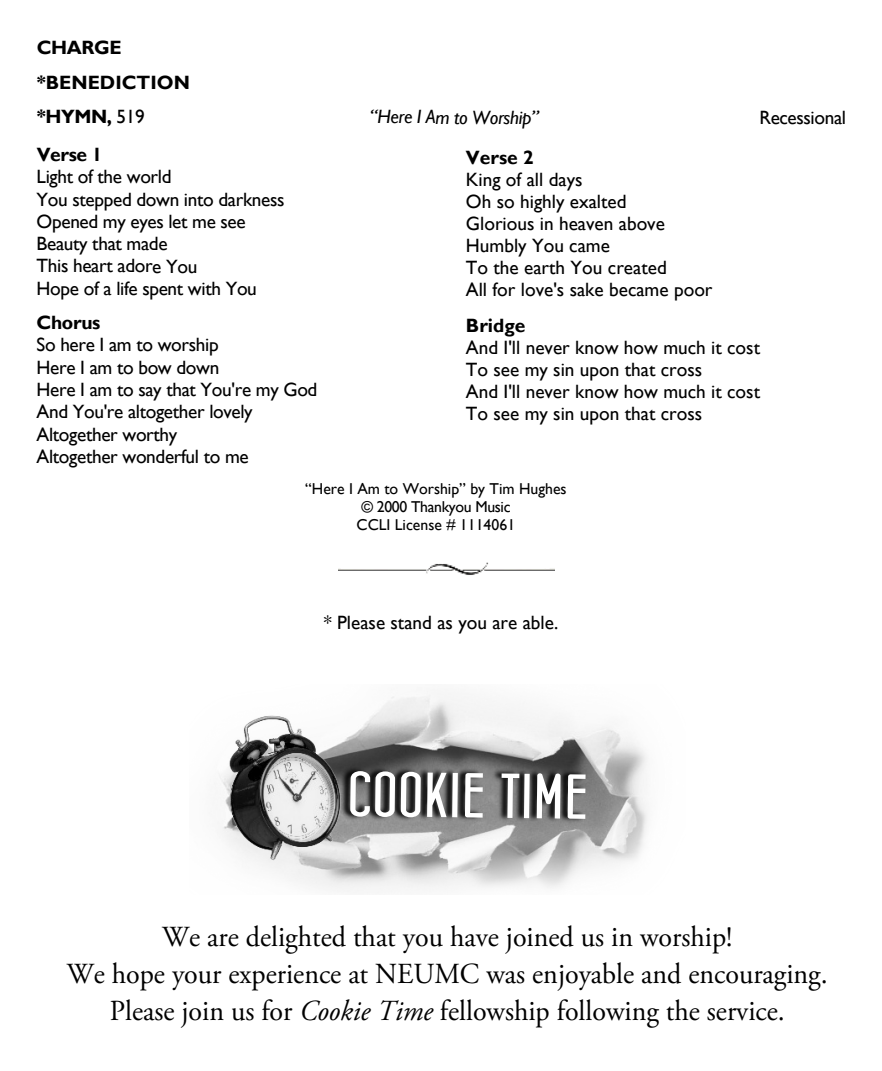
<style>
.page{position:relative;width:882px;height:1071px;background:#fff}
.page>*{position:absolute;margin:0;border:0;box-sizing:border-box;transform-origin:0 0}
.t1{font:63.35px "Concurso Italian BTN Bold";color:#fff;scale:1.1 1}
.t2{font:29.05px/36.9px "Adobe Garamond Pro";color:#000;text-align:center;scale:.96 1}
.t3{font:19.25px/22.2px "Gill Sans";letter-spacing:-.015em;color:#000}
.t4{font:700 19.25px/34.5px "Gill Sans";color:#000}
.t5{font:italic 19.25px "Gill Sans";letter-spacing:-.02em;color:#000}
.t6{font:15.75px/18.2px "Gill Sans";color:#000;text-align:center}
.s1{font-weight:400}
.s2{font-style:italic}
</style>
<div class="page">
<img style="left:219px;top:695px;width:429px;height:197px">
<img style="left:348px;top:746px;width:273px;height:95px">
<img style="left:223px;top:712px;width:125px;height:148px">
<img style="left:339px;top:562px;width:215px;height:13px">
<p class="t4" style="left:37px;top:33px;width:155px">CHARGE *BENEDICTION *HYMN, <span class="s1">519</span></p>
<p class="t4" style="left:37px;top:139px;width:67px">Verse 1</p>
<p class="t3" style="left:37px;top:168px;width:249px">Light of the world<br>You stepped down into darkness<br>Opened my eyes let me see<br>Beauty that made<br>This heart adore You<br>Hope of a life spent with You</p>
<p class="t4" style="left:37px;top:307px;width:65px">Chorus</p>
<p class="t3" style="left:37px;top:336px;width:282px">So here I am to worship<br>Here I am to bow down<br>Here I am to say that You're my God<br>And You're altogether lovely<br>Altogether worthy<br>Altogether wonderful to me</p>
<p class="t5" style="left:370px;top:110px;width:171px">“Here I Am to Worship”</p>
<p class="t3" style="left:759px;top:108px;width:88px">Recessional</p>
<p class="t4" style="left:466px;top:142px;width:69px">Verse 2</p>
<p class="t3" style="left:466px;top:171px;width:248px">King of all days<br>Oh so highly exalted<br>Glorious in heaven above<br>Humbly You came<br>To the earth You created<br>All for love's sake became poor</p>
<p class="t4" style="left:466px;top:310px;width:61px">Bridge</p>
<p class="t3" style="left:466px;top:339px;width:296px">And I'll never know how much it cost<br>To see my sin upon that cross<br>And I'll never know how much it cost<br>To see my sin upon that cross</p>
<p class="t6" style="left:305px;top:481px;width:263px">“Here I Am to Worship” by Tim Hughes © 2000 Thankyou Music<br>CCLI License # 1114061</p>
<p class="t3" style="left:324px;top:613px;width:236px">* Please stand as you are able.</p>
<h1 class="t1" style="left:349px;top:763px;width:219px;rotate:1deg">COOKIE TIME</h1>
<h2 class="t2" style="left:67px;top:921px;width:794px">We are delighted that you have joined us in worship!<br>We hope your experience at NEUMC was enjoyable and encouraging.<br>Please join us for <span class="s2">Cookie Time</span> fellowship following the service.</h2>
</div>
